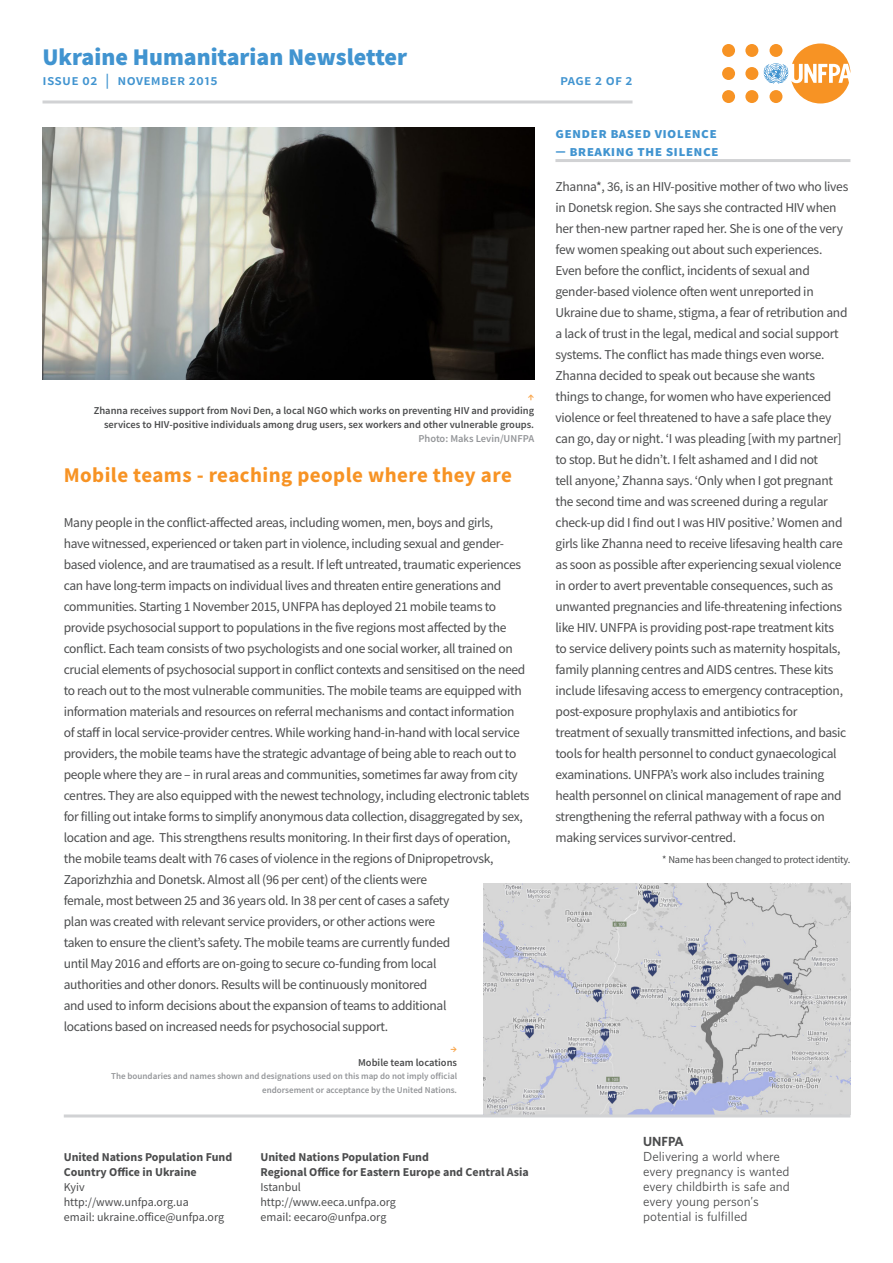
<style>
.page{position:relative;width:893px;height:1263px;background:#fff}
.page>*{position:absolute;margin:0;border:0;box-sizing:border-box;transform-origin:0 0}
.t1{font:900 24px "Source Sans Pro";color:#4194d0}
.t2{font:700 21px "Source Sans Pro";letter-spacing:.02em;color:#f79324}
.section_title{font:700 15px "Source Sans Pro";letter-spacing:.02em;color:#4194d0}
.t3{font:600 15px "Source Sans Pro";letter-spacing:.02em;color:#4194d0}
.testo_base{font:13.5px/21px "Source Sans Pro";letter-spacing:-.025em;color:#4b4c4d}
.section_title-2{font:13.5px/21px "Source Sans Pro";letter-spacing:-.02em;color:#4b4c4d}
.testo_base-2{font:700 12px/15px "Source Sans Pro";color:#4b4c4d}
.testo_base-3{font:12px/15px "Source Sans Pro";color:#4b4c4d}
.nota{font:12px/15px "UNFPA Text";color:#4b4c4d}
.nota-2{font:700 12px "UNFPA";color:#4b4c4d}
.dida{font:600 10.5px/14px "Source Sans Pro";color:#4b4c4d;text-align:right}
.section_title-3{font:10.5px "Source Sans Pro";letter-spacing:-.02em;color:#4b4c4d}
.dida-2{font:600 9px/14px "Source Sans Pro";color:#939598;text-align:right}
.s1{color:#f9a244}
.s2{color:#939598}
.s3{font-weight:700}
.s4{font-weight:400}
</style>
<div class="page">
<div style="left:745px;top:67px;width:13px;height:13px;background:#f79324;border-radius:50%"></div>
<div style="left:745px;top:90px;width:13px;height:13px;background:#f79324;border-radius:50%"></div>
<div style="left:745px;top:44px;width:13px;height:13px;background:#f79324;border-radius:50%"></div>
<div style="left:722px;top:67px;width:13px;height:13px;background:#f79324;border-radius:50%"></div>
<div style="left:722px;top:90px;width:13px;height:13px;background:#f79324;border-radius:50%"></div>
<div style="left:722px;top:44px;width:13px;height:13px;background:#f79324;border-radius:50%"></div>
<svg style="left:764px;top:43px;width:86px;height:60px"></svg>
<hr style="left:43px;top:100px;width:589px;height:4px;background:#dcddde">
<img style="left:483px;top:884px;width:367px;height:230px">
<svg style="left:64px;top:1114px;width:786px;height:4px;background:#d8dadc"></svg>
<hr style="left:555px;top:159px;width:295px;height:3px;background:#d1d2d4">
<img style="left:43px;top:128px;width:491px;height:252px">
<p class="t1" style="left:43px;top:40px;width:366px">Ukraine Humanitarian Newsletter</p>
<p class="t3" style="left:43px;top:71px;width:177px">issue 02 | november 2015</p>
<p class="t3" style="left:560px;top:71px;width:74px">page 2 of 2</p>
<p class="dida" style="left:94px;top:390px;width:442px"><span class="s1">↑<br></span>Zhanna receives support from Novi Den, a local NGO which works on preventing HIV and providing services to HIV-positive individuals among drug users, sex workers and other vulnerable groups.<br><span class="s2">Photo: Maks Levin/UNFPA</span></p>
<p class="t2" style="left:64px;top:460px;width:450px">Mobile teams - reaching people where they are</p>
<p class="testo_base" style="left:64px;top:511px;width:467px">Many people in the conflict-affected areas, including women, men, boys and girls,<br>have witnessed, experienced or taken part in violence, including sexual and gender&shy;based violence, and are traumatised as a result. If left untreated, traumatic experiences can have long-term impacts on individual lives and threaten entire generations and communities. Starting 1 November 2015, UNFPA has deployed 21 mobile teams to provide psychosocial support to populations in the five regions most affected by the conflict. Each team consists of two psychologists and one social worker, all trained on crucial elements of psychosocial support in conflict contexts and sensitised on the need to reach out to the most vulnerable communities. The mobile teams are equipped with information materials and resources on referral mechanisms and contact information<br>of staff in local service-provider centres. While working hand-in-hand with local service providers, the mobile teams have the strategic advantage of being able to reach out to people where they are – in rural areas and communities, sometimes far away from city centres. They are also equipped with the newest technology, including electronic tablets for filling out intake forms to simplify anonymous data collection, disaggregated by sex, location and age. This strengthens results monitoring. In their first days of operation, the mobile teams dealt with 76 cases of violence in the regions of Dnipropetrovsk, Zaporizhzhia and Donetsk. Almost all (96 per cent) of the clients were<br>female, most between 25 and 36 years old. In 38 per cent of cases a safety<br>plan was created with relevant service providers, or other actions were<br>taken to ensure the client’s safety. The mobile teams are currently funded<br>until May 2016 and efforts are on-going to secure co-funding from local<br>authorities and other donors. Results will be continuously monitored<br>and used to inform decisions about the expansion of teams to additional<br>locations based on increased needs for psychosocial support.</p>
<p class="dida" style="left:358px;top:1041px;width:101px"><span class="s1">→<br></span>Mobile team locations</p>
<p class="dida-2" style="left:111px;top:1069px;width:347px">The boundaries and names shown and designations used on this map do not imply official endorsement or acceptance by the United Nations.</p>
<p class="testo_base-3" style="left:64px;top:1149px;width:170px"><span class="s3">United Nations Population Fund<br>Country Office in Ukraine<br></span>Kyiv<br>http://www.unfpa.org.ua<br>email: ukraine.office@unfpa.org</p>
<p class="testo_base-2" style="left:260px;top:1149px;width:270px">United Nations Population Fund<br>Regional Office for Eastern Europe and Central Asia<br><span class="s4">Istanbul<br>http://www.eeca.unfpa.org<br>email: eecaro@unfpa.org</span></p>
<p class="section_title" style="left:555px;top:123px;width:163px">Gender based violence</p>
<p class="section_title" style="left:555px;top:141px;width:165px">— Breaking the silence</p>
<p class="section_title-2" style="left:555px;top:175px;width:294px">Zhanna*, 36, is an HIV-positive mother of two who lives in Donetsk region. She says she contracted HIV when her then-new partner raped her. She is one of the very few women speaking out about such experiences.<br>Even before the conflict, incidents of sexual and gender-based violence often went unreported in Ukraine due to shame, stigma, a fear of retribution and a lack of trust in the legal, medical and social support systems. The conflict has made things even worse.<br>Zhanna decided to speak out because she wants things to change, for women who have experienced violence or feel threatened to have a safe place they can go, day or night. ‘I was pleading [with my partner] to stop. But he didn’t. I felt ashamed and I did not<br>tell anyone,’ Zhanna says. ‘Only when I got pregnant the second time and was screened during a regular check-up did I find out I was HIV positive.’ Women and girls like Zhanna need to receive lifesaving health care as soon as possible after experiencing sexual violence in order to avert preventable consequences, such as unwanted pregnancies and life-threatening infections like HIV. UNFPA is providing post-rape treatment kits to service delivery points such as maternity hospitals, family planning centres and AIDS centres. These kits include lifesaving access to emergency contraception, post-exposure prophylaxis and antibiotics for treatment of sexually transmitted infections, and basic tools for health personnel to conduct gynaecological examinations. UNFPA’s work also includes training health personnel on clinical management of rape and strengthening the referral pathway with a focus on making services survivor-centred.</p>
<p class="section_title-3" style="left:662px;top:852px;width:190px">* Name has been changed to protect identity.</p>
<p class="nota-2" style="left:643px;top:1133px;width:42px">UNFPA</p>
<p class="nota" style="left:643px;top:1148px;width:148px">Delivering a world where every pregnancy is wanted every childbirth is safe and every young person’s potential is fulfilled</p>
</div>
